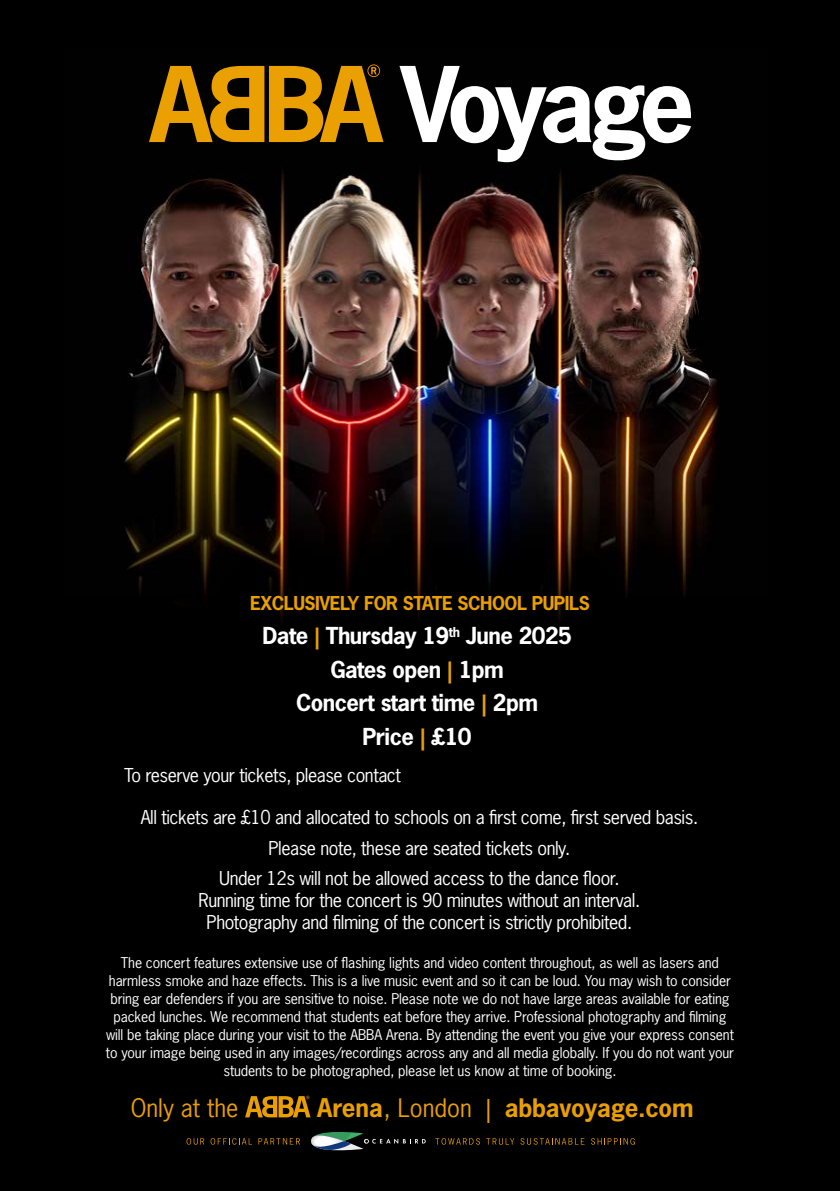
<style>
.page{position:relative;width:840px;height:1191px;background:#fff}
.page>*{position:absolute;margin:0;border:0;box-sizing:border-box;transform-origin:0 0}
.t1{font:700 24px "News Gothic Std";letter-spacing:-.01em;color:#ea9f00}
.t2{font:24px "News Gothic Std";color:#ea9f00}
.t3{font:700 22px/33.6px "News Gothic Std";letter-spacing:-.025em;color:#fff;text-align:center}
.t4{font:18px/30.6px "News Gothic Std";letter-spacing:-.025em;color:#fff;text-align:center}
.t5{font:700 18px "News Gothic Std";letter-spacing:-.025em;color:#ea9f00}
.t6{font:14px/18px "News Gothic Std";letter-spacing:-.01em;color:#fff;text-align:center}
.s1{color:#ea9f00}
.s2{font-size:24.2px}
.s3{font-weight:400}
</style>
<div class="page">
<div style="left:0;top:0;width:839px;height:1191px;background:#000"></div>
<img style="left:124px;top:65px;width:596px;height:530px">
<svg style="left:399px;top:66px;width:291px;height:96px"></svg>
<svg style="left:149px;top:64px;width:234px;height:78px"></svg>
<div style="left:164px;top:488px;width:511px;height:510px;background:#000;border-radius:50%"></div>
<svg style="left:186px;top:1138px;width:18px;height:6px"></svg>
<svg style="left:210px;top:1138px;width:40px;height:6px"></svg>
<svg style="left:258px;top:1138px;width:42px;height:6px"></svg>
<svg style="left:435px;top:1138px;width:45px;height:6px"></svg>
<svg style="left:486px;top:1138px;width:28px;height:6px"></svg>
<svg style="left:520px;top:1138px;width:64px;height:6px"></svg>
<svg style="left:591px;top:1138px;width:43px;height:6px"></svg>
<svg style="left:311px;top:1132px;width:114px;height:19px"></svg>
<svg style="left:245px;top:1095px;width:65px;height:22px"></svg>
<p class="t5" style="left:250px;top:591px;width:341px">EXCLUSIVELY FOR STATE SCHOOL PUPILS</p>
<h2 class="t3" style="left:262px;top:618px;width:311px">Date <span class="s1">|</span> Thursday 19<sup>th</sup> June 2025<br>Gates open <span class="s1">|</span> 1pm<br>Concert start time <span class="s1">|</span> 2pm<br>Price <span class="s1">|</span> £10</h2>
<p class="t4" style="left:124px;top:760px;width:278px">To reserve your tickets, please contact</p>
<p class="t4" style="left:141px;top:802px;width:558px">All tickets are £10 and allocated to schools on a first come, first served basis.<br>Please note, these are seated tickets only.<br>Under 12s will not be allowed access to the dance floor.</p>
<p class="t4" style="left:198px;top:889px;width:443px;line-height:22px">Running time for the concert is 90 minutes without an interval.<br>Photography and filming of the concert is strictly prohibited.</p>
<p class="t6" style="left:106px;top:953px;width:629px">The concert features extensive use of flashing lights and video content throughout, as well as lasers and harmless smoke and haze effects. This is a live music event and so it can be loud. You may wish to consider bring ear defenders if you are sensitive to noise. Please note we do not have large areas available for eating packed lunches. We recommend that students eat before they arrive. Professional photography and filming will be taking place during your visit to the ABBA Arena. By attending the event you give your express consent to your image being used in any images/recordings across any and all media globally. If you do not want your students to be photographed, please let us know at time of booking.</p>
<h1 class="t2" style="left:131px;top:1092px;width:109px">Only at the</h1>
<h1 class="t1" style="left:317px;top:1092px;width:377px"><span class="s2">Arena</span><span class="s3">, London |</span> abbavoyage.com</h1>
</div>
